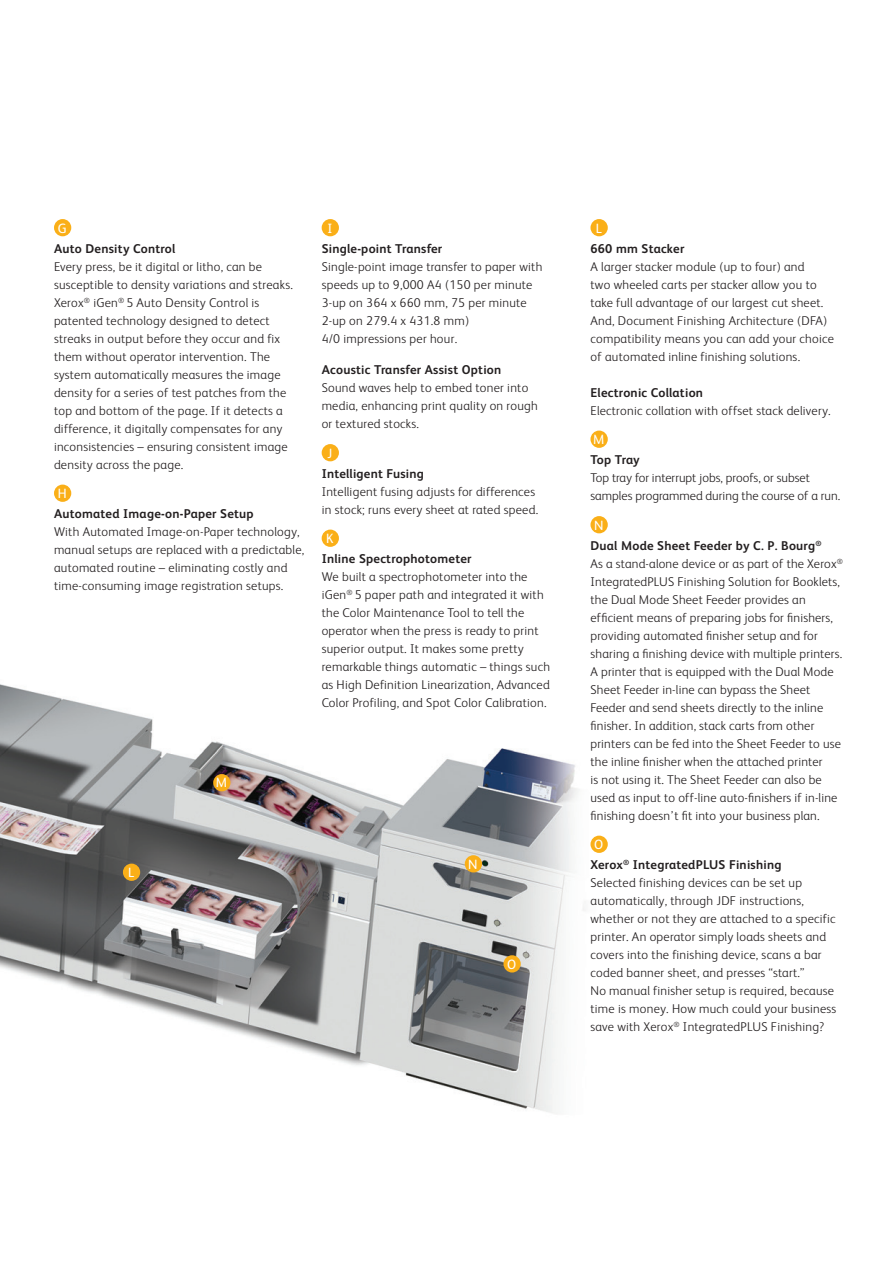
<style>
.page{position:relative;width:893px;height:1263px;background:#fff}
.page>*{position:absolute;margin:0;border:0;box-sizing:border-box;transform-origin:0 0}
.t1{font:13.5px "Xerox Sans";color:#fff}
.t2{font:300 12.75px/18px "Xerox Sans";letter-spacing:.02em;color:#231f20}
.t3{font:700 12.75px "Xerox Sans";letter-spacing:.02em;color:#231f20}
.t4{font:300 12.75px/18px "Xerox Sans";color:#231f20}
.s1{font-weight:700}
</style>
<div class="page">
<img style="left:0;top:430px;width:608px;height:684px">
<div style="left:54px;top:219px;width:17px;height:17px;background:#faaf18;border-radius:50%"></div>
<div style="left:54px;top:485px;width:17px;height:17px;background:#faaf18;border-radius:50%"></div>
<div style="left:322px;top:219px;width:17px;height:17px;background:#faaf18;border-radius:50%"></div>
<div style="left:322px;top:444px;width:17px;height:17px;background:#faaf18;border-radius:50%"></div>
<div style="left:322px;top:530px;width:17px;height:17px;background:#faaf18;border-radius:50%"></div>
<div style="left:590px;top:219px;width:18px;height:17px;background:#faaf18;border-radius:50%"></div>
<div style="left:590px;top:431px;width:18px;height:17px;background:#faaf18;border-radius:50%"></div>
<div style="left:590px;top:516px;width:18px;height:17px;background:#faaf18;border-radius:50%"></div>
<div style="left:590px;top:836px;width:18px;height:17px;background:#faaf18;border-radius:50%"></div>
<div style="left:213px;top:774px;width:17px;height:17px;background:#faaf18;border-radius:50%"></div>
<div style="left:123px;top:863px;width:17px;height:18px;background:#faaf18;border-radius:50%"></div>
<div style="left:465px;top:855px;width:17px;height:17px;background:#faaf18;border-radius:50%"></div>
<div style="left:503px;top:955px;width:18px;height:17px;background:#faaf18;border-radius:50%"></div>
<p class="t1" style="left:58px;top:219px;width:10px">G</p>
<p class="t3" style="left:54px;top:240px;width:123px">Auto Density Control</p>
<p class="t2" style="left:54px;top:257px;width:240px">Every press, be it digital or litho, can be susceptible to density variations and streaks.<br>Xerox<sup>®</sup> iGen<sup>®</sup> 5 Auto Density Control is patented technology designed to detect streaks in output before they occur and fix them without operator intervention. The system automatically measures the image density for a series of test patches from the top and bottom of the page. If it detects a difference, it digitally compensates for any inconsistencies – ensuring consistent image density across the page.</p>
<p class="t1" style="left:58px;top:485px;width:10px">H</p>
<p class="t3" style="left:54px;top:505px;width:201px">Automated Image-on-Paper Setup</p>
<p class="t2" style="left:54px;top:522px;width:252px">With Automated Image-on-Paper technology, manual setups are replaced with a predictable, automated routine – eliminating costly and time-consuming image registration setups.</p>
<p class="t1" style="left:327px;top:219px;width:7px">I</p>
<p class="t3" style="left:322px;top:240px;width:122px">Single-point Transfer</p>
<p class="t2" style="left:322px;top:257px;width:222px">Single-point image transfer to paper with speeds up to 9,000 A4 (150 per minute<br>3-up on 364 x 660 mm, 75 per minute<br>2-up on 279.4 x 431.8 mm)<br>4/0 impressions per hour.</p>
<p class="t3" style="left:322px;top:361px;width:181px">Acoustic Transfer Assist Option</p>
<p class="t2" style="left:322px;top:378px;width:218px">Sound waves help to embed toner into media, enhancing print quality on rough or textured stocks.</p>
<p class="t1" style="left:327px;top:444px;width:7px">J</p>
<p class="t3" style="left:322px;top:465px;width:104px">Intelligent Fusing</p>
<p class="t2" style="left:322px;top:482px;width:218px">Intelligent fusing adjusts for differences in stock; runs every sheet at rated speed.</p>
<p class="t1" style="left:326px;top:530px;width:9px">K</p>
<p class="t3" style="left:322px;top:550px;width:151px">Inline Spectrophotometer</p>
<p class="t2" style="left:322px;top:567px;width:230px">We built a spectrophotometer into the iGen<sup>®</sup> 5 paper path and integrated it with the Color Maintenance Tool to tell the operator when the press is ready to print superior output. It makes some pretty remarkable things automatic – things such as High Definition Linearization, Advanced Color Profiling, and Spot Color Calibration.</p>
<p class="t1" style="left:216px;top:774px;width:13px">M</p>
<p class="t1" style="left:128px;top:864px;width:8px">L</p>
<p class="t1" style="left:468px;top:855px;width:11px">N</p>
<p class="t1" style="left:507px;top:955px;width:11px">O</p>
<p class="t1" style="left:596px;top:219px;width:8px">L</p>
<p class="t3" style="left:590px;top:240px;width:95px">660 mm Stacker</p>
<p class="t2" style="left:590px;top:257px;width:245px">A larger stacker module (up to four) and<br>two wheeled carts per stacker allow you to take full advantage of our largest cut sheet.<br>And, Document Finishing Architecture (DFA) compatibility means you can add your choice of automated inline finishing solutions.</p>
<p class="t3" style="left:590px;top:384px;width:114px">Electronic Collation</p>
<p class="t2" style="left:590px;top:401px;width:242px">Electronic collation with offset stack delivery.</p>
<p class="t1" style="left:593px;top:430px;width:13px">M</p>
<p class="t3" style="left:590px;top:451px;width:51px">Top Tray</p>
<p class="t4" style="left:590px;top:468px;width:251px">Top tray for interrupt jobs, proofs, or subset samples programmed during the course of a run.</p>
<p class="t1" style="left:594px;top:516px;width:11px">N</p>
<p class="t2" style="left:590px;top:536px;width:254px"><span class="s1">Dual Mode Sheet Feeder by C. P. Bourg</span><sup>®<br></sup>As a stand-alone device or as part of the Xerox<sup>® </sup>IntegratedPLUS Finishing Solution for Booklets, the Dual Mode Sheet Feeder provides an efficient means of preparing jobs for finishers, providing automated finisher setup and for sharing a finishing device with multiple printers.<br>A printer that is equipped with the Dual Mode Sheet Feeder in-line can bypass the Sheet Feeder and send sheets directly to the inline finisher. In addition, stack carts from other printers can be fed into the Sheet Feeder to use the inline finisher when the attached printer<br>is not using it. The Sheet Feeder can also be used as input to off-line auto-finishers if in-line finishing doesn’t fit into your business plan.</p>
<p class="t1" style="left:594px;top:836px;width:11px">O</p>
<p class="t2" style="left:590px;top:855px;width:247px"><span class="s1">Xerox</span><sup>®</sup> <span class="s1">IntegratedPLUS Finishing<br></span>Selected finishing devices can be set up automatically, through JDF instructions, whether or not they are attached to a specific printer. An operator simply loads sheets and covers into the finishing device, scans a bar coded banner sheet, and presses “start.”<br>No manual finisher setup is required, because time is money. How much could your business save with Xerox<sup>®</sup> IntegratedPLUS Finishing?</p>
</div>
